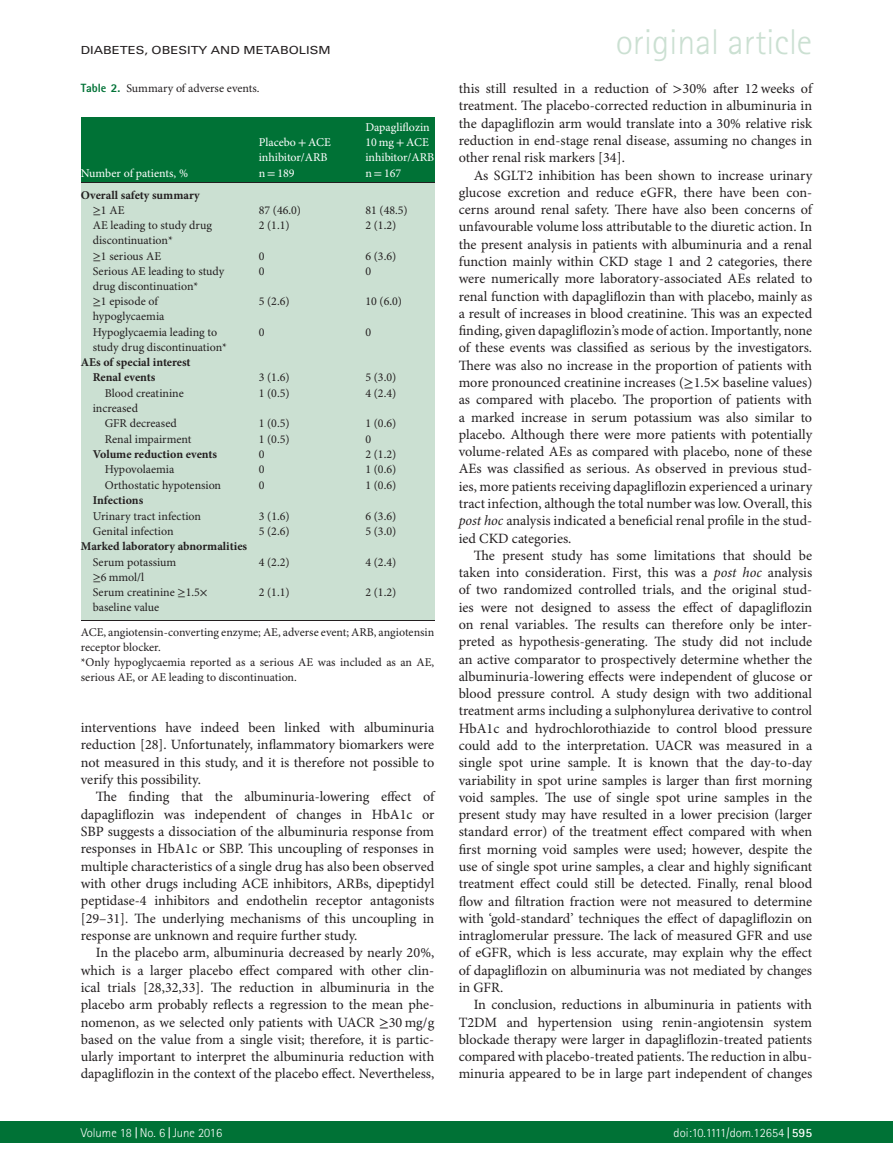
<style>
.page{position:relative;width:893px;height:1174px;background:#fff}
.page>*{position:absolute;margin:0;border:0;box-sizing:border-box;transform-origin:0 0}
.t1{font:300 35.85px "Rotis Sans Serif Std";color:#cbe0d2}
.t2{font:14.25px/17.2px "Minion Pro";color:#231f20;text-align:justify}
.t3{font:300 12.75px "Rotis Sans Serif Std";color:#fff}
.t4{font:12px/15px "Minion Pro";color:#231f20}
.t5{font:700 12px/15.5px "Minion Pro";color:#231f20}
.t6{font:12px/15.5px "Minion Pro";color:#fff}
.t7{font:11.1px "Univers LT Std";color:#231f20;scale:1.17 1}
.s1{font-family:"Rotis Sans Serif Std";font-weight:800;color:#007236}
.s2{font-family:"STIX Math"}
.s3{font-family:"STIX Math Calligraphy";font-weight:400}
.s4{font-weight:400}
.s5{font-family:"STIX Math Calligraphy"}
.s6{font-family:"STIX Math";font-style:italic}
.s7{font-style:italic}
.s8{font-weight:700}
</style>
<div class="page">
<div style="left:81px;top:117px;width:353px;height:503px;background:#cbe0d2"></div>
<div style="left:81px;top:117px;width:353px;height:65px;background:#007236"></div>
<hr style="left:81px;top:182px;width:353px;height:1px;background:#231f20">
<hr style="left:81px;top:620px;width:353px;height:1px;background:#231f20">
<div style="left:0;top:1121px;width:893px;height:21px;background:#007236"></div>
<p class="t7" style="left:81px;top:46px;width:215px">DIABETES, OBESITY AND METABOLISM</p>
<p class="t4" style="left:81px;top:81px;width:180px"><span class="s1">Table 2.</span> Summary of adverse events.</p>
<p class="t6" style="left:259px;top:136px;width:74px">Placebo <span class="s2">+</span> ACE inhibitor/ARB</p>
<p class="t6" style="left:365px;top:120px;width:70px">Dapagliflozin<br>10 mg <span class="s2">+</span> ACE inhibitor/ARB</p>
<p class="t6" style="left:81px;top:166px;width:109px">Number of patients, %</p>
<p class="t6" style="left:259px;top:166px;width:37px">n<span class="s2">=</span>189</p>
<p class="t6" style="left:365px;top:166px;width:37px">n<span class="s2">=</span>167</p>
<p class="t5" style="left:93px;top:188px;width:108px;text-indent:-12px">Overall safety summary <span class="s3">≥</span><span class="s4">1 AE</span></p>
<p class="t4" style="left:259px;top:204px;width:44px">87 (46.0)</p>
<p class="t4" style="left:365px;top:204px;width:44px">81 (48.5)</p>
<p class="t4" style="left:93px;top:219px;width:121px">AE leading to study drug discontinuation*</p>
<p class="t4" style="left:259px;top:219px;width:32px">2 (1.1)</p>
<p class="t4" style="left:365px;top:219px;width:32px">2 (1.2)</p>
<p class="t4" style="left:93px;top:249px;width:70px"><span class="s5">≥</span>1 serious AE</p>
<p class="t4" style="left:259px;top:249px;width:7px">0</p>
<p class="t4" style="left:365px;top:249px;width:32px">6 (3.6)</p>
<p class="t4" style="left:93px;top:265px;width:133px">Serious AE leading to study drug discontinuation*</p>
<p class="t4" style="left:259px;top:265px;width:7px">0</p>
<p class="t4" style="left:365px;top:265px;width:7px">0</p>
<p class="t4" style="left:93px;top:295px;width:73px"><span class="s5">≥</span>1 episode of hypoglycaemia</p>
<p class="t4" style="left:259px;top:295px;width:32px">5 (2.6)</p>
<p class="t4" style="left:365px;top:295px;width:38px">10 (6.0)</p>
<p class="t4" style="left:93px;top:325px;width:136px">Hypoglycaemia leading to study drug discontinuation*</p>
<p class="t4" style="left:259px;top:325px;width:7px">0</p>
<p class="t4" style="left:365px;top:325px;width:7px">0</p>
<p class="t5" style="left:93px;top:355px;width:99px;text-indent:-12px">AEs of special interest<br>Renal events</p>
<p class="t4" style="left:259px;top:371px;width:32px">3 (1.6)</p>
<p class="t4" style="left:365px;top:371px;width:32px">5 (3.0)</p>
<p class="t4" style="left:93px;top:386px;width:93px;text-indent:12px">Blood creatinine increased</p>
<p class="t4" style="left:259px;top:386px;width:32px">1 (0.5)</p>
<p class="t4" style="left:365px;top:386px;width:32px">4 (2.4)</p>
<p class="t4" style="left:105px;top:417px;width:74px">GFR decreased</p>
<p class="t4" style="left:259px;top:417px;width:32px">1 (0.5)</p>
<p class="t4" style="left:365px;top:417px;width:32px">1 (0.6)</p>
<p class="t4" style="left:105px;top:432px;width:88px">Renal impairment</p>
<p class="t4" style="left:259px;top:432px;width:32px">1 (0.5)</p>
<p class="t4" style="left:365px;top:432px;width:7px">0</p>
<p class="t5" style="left:93px;top:447px;width:126px">Volume reduction events</p>
<p class="t4" style="left:259px;top:448px;width:7px">0</p>
<p class="t4" style="left:365px;top:448px;width:32px">2 (1.2)</p>
<p class="t4" style="left:105px;top:463px;width:71px">Hypovolaemia</p>
<p class="t4" style="left:259px;top:463px;width:7px">0</p>
<p class="t4" style="left:365px;top:463px;width:32px">1 (0.6)</p>
<p class="t4" style="left:105px;top:478px;width:118px">Orthostatic hypotension</p>
<p class="t4" style="left:259px;top:478px;width:7px">0</p>
<p class="t4" style="left:365px;top:478px;width:32px">1 (0.6)</p>
<p class="t5" style="left:93px;top:493px;width:52px">Infections</p>
<p class="t4" style="left:93px;top:509px;width:110px">Urinary tract infection</p>
<p class="t4" style="left:259px;top:509px;width:32px">3 (1.6)</p>
<p class="t4" style="left:365px;top:509px;width:32px">6 (3.6)</p>
<p class="t4" style="left:93px;top:524px;width:82px">Genital infection</p>
<p class="t4" style="left:259px;top:524px;width:32px">5 (2.6)</p>
<p class="t4" style="left:365px;top:524px;width:32px">5 (3.0)</p>
<p class="t5" style="left:81px;top:540px;width:168px">Marked laboratory abnormalities</p>
<p class="t4" style="left:93px;top:555px;width:85px">Serum potassium <span class="s5">≥</span>6 mmol/l</p>
<p class="t4" style="left:259px;top:555px;width:32px">4 (2.2)</p>
<p class="t4" style="left:365px;top:555px;width:32px">4 (2.4)</p>
<p class="t4" style="left:93px;top:585px;width:116px">Serum creatinine <span class="s5">≥</span>1.5<span class="s2">× </span>baseline value</p>
<p class="t4" style="left:259px;top:585px;width:32px">2 (1.1)</p>
<p class="t4" style="left:365px;top:585px;width:32px">2 (1.2)</p>
<p class="t4" style="left:81px;top:626px;width:355px">ACE, angiotensin-converting enzyme; AE, adverse event; ARB, angiotensin receptor blocker.<br>*Only hypoglycaemia reported as a serious AE was included as an AE, serious AE, or AE leading to discontinuation.</p>
<p class="t2" style="left:81px;top:720px;width:355px">interventions have indeed been linked with albuminuria reduction [28]. Unfortunately, inflammatory biomarkers were not measured in this study, and it is therefore not possible to verify this possibility.</p>
<p class="t2" style="left:81px;top:789px;width:355px;text-indent:15px">The finding that the albuminuria-lowering effect of dapagliflozin was independent of changes in HbA1c or SBP suggests a dissociation of the albuminuria response from responses in HbA1c or SBP. This uncoupling of responses in multiple characteristics of a single drug has also been observed with other drugs including ACE inhibitors, ARBs, dipeptidyl peptidase-4 inhibitors and endothelin receptor antagonists [29–31]. The underlying mechanisms of this uncoupling in response are unknown and require further study.</p>
<p class="t2" style="left:81px;top:945px;width:355px;text-indent:15px">In the placebo arm, albuminuria decreased by nearly 20%, which is a larger placebo effect compared with other clin&shy;ical trials [28,32,33]. The reduction in albuminuria in the placebo arm probably reflects a regression to the mean phe&shy;nomenon, as we selected only patients with UACR <span class="s5">≥</span>30 mg/g based on the value from a single visit; therefore, it is partic&shy;ularly important to interpret the albuminuria reduction with dapagliflozin in the context of the placebo effect. Nevertheless,</p>
<h1 class="t1" style="left:616px;top:29px;width:198px">original article</h1>
<p class="t2" style="left:459px;top:81px;width:355px">this still resulted in a reduction of <span class="s6">&gt;</span>30% after 12 weeks of treatment. The placebo-corrected reduction in albuminuria in the dapagliflozin arm would translate into a 30% relative risk reduction in end-stage renal disease, assuming no changes in other renal risk markers [34].</p>
<p class="t2" style="left:459px;top:168px;width:355px;text-indent:15px">As SGLT2 inhibition has been shown to increase urinary glucose excretion and reduce eGFR, there have been con&shy;cerns around renal safety. There have also been concerns of unfavourable volume loss attributable to the diuretic action. In the present analysis in patients with albuminuria and a renal function mainly within CKD stage 1 and 2 categories, there were numerically more laboratory-associated AEs related to renal function with dapagliflozin than with placebo, mainly as a result of increases in blood creatinine. This was an expected finding, given dapagliflozin’s mode of action. Importantly, none of these events was classified as serious by the investigators.<br>There was also no increase in the proportion of patients with more pronounced creatinine increases (<span class="s5">≥</span>1.5<span class="s2">×</span> baseline values) as compared with placebo. The proportion of patients with a marked increase in serum potassium was also similar to placebo. Although there were more patients with potentially volume-related AEs as compared with placebo, none of these AEs was classified as serious. As observed in previous stud&shy;ies, more patients receiving dapagliflozin experienced a urinary tract infection, although the total number was low. Overall, this <span class="s7">post hoc</span> analysis indicated a beneficial renal profile in the stud&shy;ied CKD categories.</p>
<p class="t2" style="left:459px;top:548px;width:355px;text-indent:15px">The present study has some limitations that should be taken into consideration. First, this was a <span class="s7">post hoc</span> analysis of two randomized controlled trials, and the original stud&shy;ies were not designed to assess the effect of dapagliflozin on renal variables. The results can therefore only be inter&shy;preted as hypothesis-generating. The study did not include an active comparator to prospectively determine whether the albuminuria-lowering effects were independent of glucose or blood pressure control. A study design with two additional treatment arms including a sulphonylurea derivative to control HbA1c and hydrochlorothiazide to control blood pressure could add to the interpretation. UACR was measured in a single spot urine sample. It is known that the day-to-day variability in spot urine samples is larger than first morning void samples. The use of single spot urine samples in the present study may have resulted in a lower precision (larger standard error) of the treatment effect compared with when first morning void samples were used; however, despite the use of single spot urine samples, a clear and highly significant treatment effect could still be detected. Finally, renal blood flow and filtration fraction were not measured to determine with ‘gold-standard’ techniques the effect of dapagliflozin on intraglomerular pressure. The lack of measured GFR and use of eGFR, which is less accurate, may explain why the effect of dapagliflozin on albuminuria was not mediated by changes in GFR.</p>
<p class="t2" style="left:459px;top:997px;width:355px;text-indent:15px">In conclusion, reductions in albuminuria in patients with T2DM and hypertension using renin-angiotensin system blockade therapy were larger in dapagliflozin-treated patients compared with placebo-treated patients. The reduction in albu&shy;minuria appeared to be in large part independent of changes</p>
<p class="t3" style="left:81px;top:1128px;width:143px">Volume 18 No. 6 June 2016</p>
<p class="t3" style="left:674px;top:1128px;width:140px">doi:10.1111/dom.12654 <span class="s8">595</span></p>
</div>
